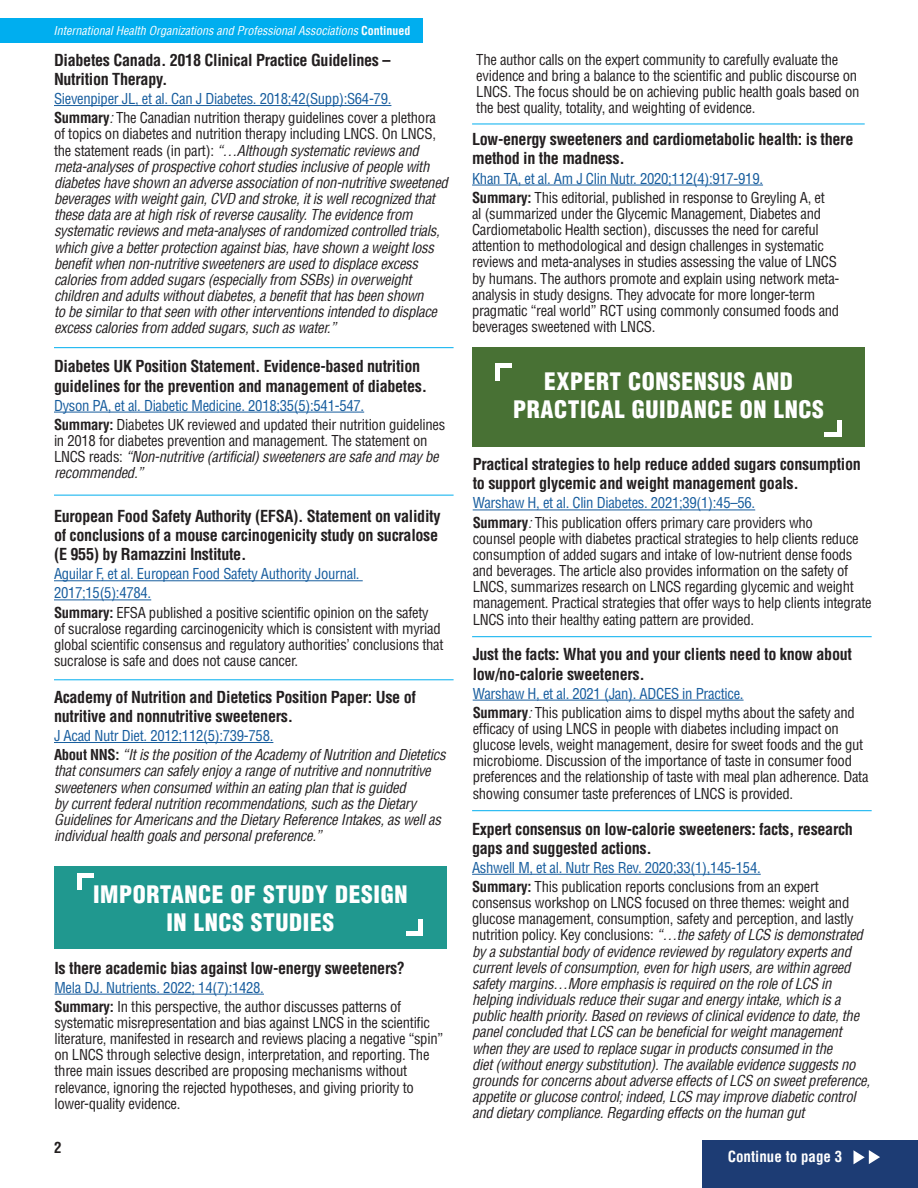
<style>
.page{position:relative;width:918px;height:1188px;background:#fff}
.page>*{position:absolute;margin:0;border:0;box-sizing:border-box;transform-origin:0 0}
.t1{font:900 condensed 23.55px/28.2px "Helvetica LT Std";letter-spacing:.025em;color:#fff;text-align:center}
.t2{font:700 condensed 16.2px/19px "Helvetica LT Std";letter-spacing:-.02em;color:#231f20}
.t3{font:700 condensed 15px "Helvetica LT Std";color:#fff}
.t4{font:700 condensed 15px "Helvetica LT Std";color:#231f20}
.t5{font:condensed 14.7px/16.2px "Helvetica LT Std";letter-spacing:-.02em;color:#231f20}
.t6{font:italic condensed 14.7px/16.2px "Helvetica";letter-spacing:-.02em;color:#231f20}
.t7{font:condensed 14.7px/19px "Helvetica LT Std";letter-spacing:-.02em;color:#175d9e}
.t8{font:italic condensed 12px "Helvetica";color:#fff}
.s1{font-family:"Helvetica LT Std";font-weight:700;font-style:normal}
.s2{font-family:"Helvetica LT Std";font-style:normal}
.s3{font-weight:700}
.s4{font-family:"Helvetica";font-style:italic}
</style>
<div class="page">
<hr style="left:54px;top:742px;width:219px;height:1px;background:#175d9e">
<hr style="left:54px;top:105px;width:337px;height:1px;background:#175d9e">
<hr style="left:54px;top:994px;width:210px;height:1px;background:#175d9e">
<hr style="left:54px;top:347px;width:400px;height:1px;background:#00aeef">
<hr style="left:54px;top:412px;width:310px;height:1px;background:#175d9e">
<hr style="left:54px;top:495px;width:400px;height:1px;background:#00aeef">
<div style="left:0;top:18px;width:422px;height:25px;background:#00aeef"></div>
<div style="left:702px;top:1141px;width:216px;height:47px;background:#1d3c74"></div>
<svg style="left:854px;top:1150px;width:26px;height:14px"></svg>
<hr style="left:54px;top:580px;width:309px;height:1px;background:#175d9e">
<hr style="left:54px;top:600px;width:97px;height:1px;background:#175d9e">
<div style="left:54px;top:866px;width:393px;height:83px;background:#20988f"></div>
<hr style="left:78px;top:874px;width:16px;height:4px;background:#fff">
<hr style="left:78px;top:874px;width:4px;height:16px;background:#fff">
<hr style="left:407px;top:932px;width:16px;height:4px;background:#fff">
<hr style="left:419px;top:919px;width:4px;height:17px;background:#fff">
<hr style="left:472px;top:124px;width:393px;height:1px;background:#00aeef">
<hr style="left:472px;top:185px;width:291px;height:1px;background:#175d9e">
<div style="left:472px;top:347px;width:393px;height:100px;background:#487134"></div>
<hr style="left:496px;top:364px;width:16px;height:4px;background:#fff">
<hr style="left:496px;top:364px;width:4px;height:16px;background:#fff">
<hr style="left:825px;top:432px;width:16px;height:4px;background:#fff">
<hr style="left:837px;top:420px;width:4px;height:16px;background:#fff">
<hr style="left:54px;top:679px;width:400px;height:1px;background:#00aeef">
<hr style="left:473px;top:510px;width:282px;height:1px;background:#175d9e">
<hr style="left:472px;top:636px;width:400px;height:1px;background:#00aeef">
<hr style="left:473px;top:700px;width:271px;height:1px;background:#175d9e">
<hr style="left:472px;top:810px;width:400px;height:1px;background:#00aeef">
<hr style="left:472px;top:874px;width:289px;height:1px;background:#175d9e">
<p class="t8" style="left:53px;top:23px;width:359px">International Health Organizations and Professional Associations <span class="s1">Continued</span></p>
<p class="t2" style="left:54px;top:50px;width:338px">Diabetes Canada. 2018 Clinical Practice Guidelines –<br>Nutrition Therapy.</p>
<p class="t7" style="left:54px;top:89px;width:339px">Sievenpiper JL, et al. Can J Diabetes. 2018;42(Supp):S64-79.</p>
<p class="t6" style="left:54px;top:110px;width:395px"><span class="s1">Summary</span>: <span class="s2">The Canadian nutrition therapy guidelines cover a plethora of topics on diabetes and nutrition therapy including LNCS. On LNCS, the statement reads (in part):</span> “…Although systematic reviews and meta-analyses of prospective cohort studies inclusive of people with diabetes have shown an adverse association of non-nutritive sweetened beverages with weight gain, CVD and stroke, it is well recognized that these data are at high risk of reverse causality. The evidence from systematic reviews and meta-analyses of randomized controlled trials, which give a better protection against bias, have shown a weight loss benefit when non-nutritive sweeteners are used to displace excess calories from added sugars (especially from SSBs) in overweight children and adults without diabetes, a benefit that has been shown<br>to be similar to that seen with other interventions intended to displace excess calories from added sugars, such as water.”</p>
<p class="t2" style="left:54px;top:357px;width:375px">Diabetes UK Position Statement. Evidence-based nutrition guidelines for the prevention and management of diabetes.</p>
<p class="t7" style="left:54px;top:396px;width:312px">Dyson PA, et al. Diabetic Medicine. 2018;35(5):541-547.</p>
<p class="t5" style="left:54px;top:416px;width:393px"><span class="s3">Summary:</span> Diabetes UK reviewed and updated their nutrition guidelines in 2018 for diabetes prevention and management. The statement on LNCS reads: <span class="s4">“Non-nutritive (artificial) sweeteners are safe and may be recommended.”</span></p>
<p class="t2" style="left:54px;top:506px;width:388px">European Food Safety Authority (EFSA). Statement on validity of conclusions of a mouse carcinogenicity study on sucralose (E 955) by Ramazzini Institute.</p>
<p class="t7" style="left:54px;top:564px;width:307px">Aguilar F, et al. European Food Safety Authority Journal.<br>2017;15(5):4784.</p>
<p class="t5" style="left:54px;top:604px;width:391px"><span class="s3">Summary:</span> EFSA published a positive scientific opinion on the safety of sucralose regarding carcinogenicity which is consistent with myriad global scientific consensus and regulatory authorities’ conclusions that sucralose is safe and does not cause cancer.</p>
<p class="t2" style="left:54px;top:687px;width:363px">Academy of Nutrition and Dietetics Position Paper: Use of nutritive and nonnutritive sweeteners.</p>
<p class="t7" style="left:54px;top:726px;width:221px">J Acad Nutr Diet. 2012;112(5):739-758.</p>
<p class="t6" style="left:54px;top:747px;width:393px"><span class="s1">About NNS:</span> “It is the position of the Academy of Nutrition and Dietetics that consumers can safely enjoy a range of nutritive and nonnutritive sweeteners when consumed within an eating plan that is guided<br>by current federal nutrition recommendations, such as the Dietary Guidelines for Americans and the Dietary Reference Intakes, as well as individual health goals and personal preference.”</p>
<p class="t1" style="left:93px;top:880px;width:316px">IMPORTANCE OF STUDY DESIGN<br>IN LNCS STUDIES</p>
<p class="t2" style="left:54px;top:958px;width:352px">Is there academic bias against low-energy sweeteners?</p>
<p class="t7" style="left:54px;top:978px;width:211px">Mela DJ. Nutrients. 2022; 14(7):1428.</p>
<p class="t5" style="left:54px;top:998px;width:390px"><span class="s3">Summary:</span> In this perspective, the author discusses patterns of systematic misrepresentation and bias against LNCS in the scientific literature, manifested in research and reviews placing a negative “spin” on LNCS through selective design, interpretation, and reporting. The three main issues described are proposing mechanisms without relevance, ignoring the rejected hypotheses, and giving priority to lower-quality evidence.</p>
<p class="t4" style="left:54px;top:1139px;width:9px">2</p>
<p class="t5" style="left:476px;top:51px;width:385px">The author calls on the expert community to carefully evaluate the evidence and bring a balance to the scientific and public discourse on LNCS. The focus should be on achieving public health goals based on the best quality, totality, and weighting of evidence.</p>
<p class="t2" style="left:472px;top:130px;width:383px">Low-energy sweeteners and cardiometabolic health: is there method in the madness.</p>
<p class="t7" style="left:472px;top:169px;width:293px">Khan TA, et al. Am J Clin Nutr. 2020;112(4):917-919.</p>
<p class="t5" style="left:472px;top:189px;width:369px"><span class="s3">Summary:</span> This editorial, published in response to Greyling A, et<br>al (summarized under the Glycemic Management, Diabetes and Cardiometabolic Health section), discusses the need for careful attention to methodological and design challenges in systematic reviews and meta-analyses in studies assessing the value of LNCS by humans. The authors promote and explain using network meta&shy;analysis in study designs. They advocate for more longer-term pragmatic “real world” RCT using commonly consumed foods and beverages sweetened with LNCS.</p>
<p class="t1" style="left:513px;top:367px;width:312px">EXPERT CONSENSUS AND<br>PRACTICAL GUIDANCE ON LNCS</p>
<p class="t2" style="left:473px;top:455px;width:390px">Practical strategies to help reduce added sugars consumption to support glycemic and weight management goals.</p>
<p class="t7" style="left:473px;top:493px;width:284px">Warshaw H, et al. Clin Diabetes. 2021;39(1):45–56.</p>
<p class="t5" style="left:473px;top:514px;width:401px"><span class="s3">Summary</span><span class="s4">:</span> This publication offers primary care providers who<br>counsel people with diabetes practical strategies to help clients reduce consumption of added sugars and intake of low-nutrient dense foods and beverages. The article also provides information on the safety of LNCS, summarizes research on LNCS regarding glycemic and weight management. Practical strategies that offer ways to help clients integrate LNCS into their healthy eating pattern are provided.</p>
<p class="t2" style="left:473px;top:645px;width:381px">Just the facts: What you and your clients need to know about low/no-calorie sweeteners.</p>
<p class="t7" style="left:473px;top:684px;width:272px">Warshaw H, et al. 2021 (Jan). ADCES in Practice.</p>
<p class="t5" style="left:473px;top:704px;width:397px"><span class="s3">Summary</span><span class="s4">:</span> This publication aims to dispel myths about the safety and efficacy of using LNCS in people with diabetes including impact on glucose levels, weight management, desire for sweet foods and the gut microbiome. Discussion of the importance of taste in consumer food preferences and the relationship of taste with meal plan adherence. Data showing consumer taste preferences of LNCS is provided.</p>
<p class="t2" style="left:472px;top:819px;width:382px">Expert consensus on low-calorie sweeteners: facts, research gaps and suggested actions.</p>
<p class="t7" style="left:472px;top:858px;width:290px">Ashwell M, et al. Nutr Res Rev. 2020;33(1),145-154.</p>
<p class="t6" style="left:472px;top:878px;width:400px"><span class="s1">Summary:</span> <span class="s2">This publication reports conclusions from an expert consensus workshop on LNCS focused on three themes: weight and glucose management, consumption, safety and perception, and lastly nutrition policy. Key conclusions:</span> “…the safety of LCS is demonstrated by a substantial body of evidence reviewed by regulatory experts and current levels of consumption, even for high users, are within agreed safety margins…More emphasis is required on the role of LCS in helping individuals reduce their sugar and energy intake, which is a public health priority. Based on reviews of clinical evidence to date, the panel concluded that LCS can be beneficial for weight management when they are used to replace sugar in products consumed in the<br>diet (without energy substitution). The available evidence suggests no grounds for concerns about adverse effects of LCS on sweet preference, appetite or glucose control; indeed, LCS may improve diabetic control and dietary compliance. Regarding effects on the human gut</p>
<p class="t3" style="left:728px;top:1147px;width:116px">Continue to page 3</p>
</div>
